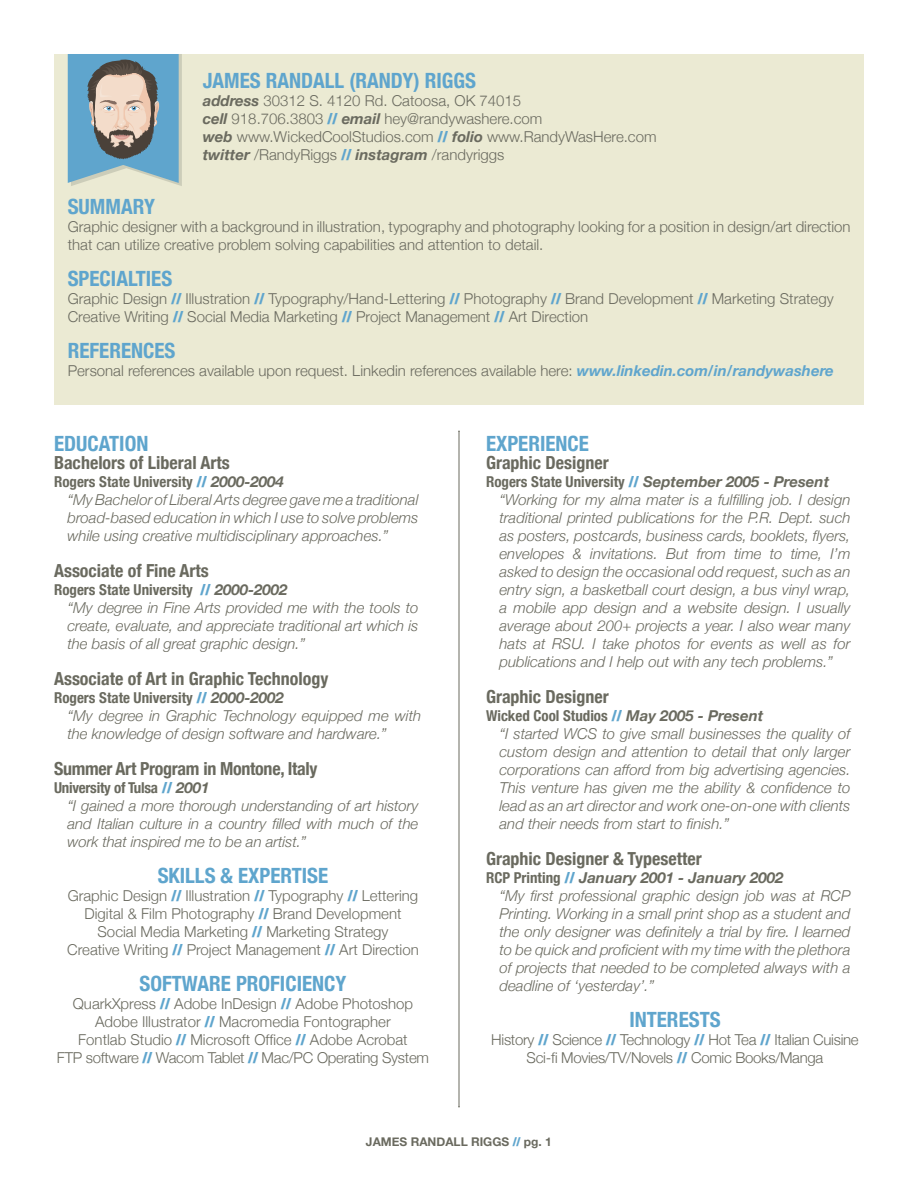
<style>
.page{position:relative;width:918px;height:1188px;background:#fff}
.page>*{position:absolute;margin:0;border:0;box-sizing:border-box;transform-origin:0 0}
.t1{font:700 condensed 21px "Helvetica Neue";color:#5fa5cd}
.t2{font:700 condensed 18px "Helvetica Neue";color:#6a6a5f}
.t3{font:italic 300 15px/18px "Helvetica Neue";color:#6a6a5f;text-align:justify}
.t4{font:300 15px/18px "Helvetica Neue";color:#6a6a5f}
.t5{font:700 condensed 15px "Helvetica Neue";color:#6a6a5f}
.t6{font:300 15px "Helvetica Neue";letter-spacing:-.02em;color:#6a6a5f}
.t7{font:italic 700 15px "Helvetica Neue";color:#6a6a5f}
.t8{font:700 12px "Helvetica Neue";color:#6a6a5f}
.s1{font-weight:700;font-style:italic}
.s2{font-weight:900;font-stretch:condensed;color:#5fa5cd}
.s3{font-weight:700;font-style:italic;color:#5fa5cd}
.s4{font-weight:900;color:#5fa5cd}
.s5{font-style:italic;font-stretch:normal}
.s6{font-style:normal;font-stretch:condensed}
.s7{font-weight:900;font-style:normal;font-stretch:condensed;color:#5fa5cd}
</style>
<div class="page">
<div style="left:54px;top:54px;width:810px;height:351px;background:#ebead3"></div>
<hr style="left:459px;top:431px;width:1px;height:676px;background:#6a6a5f">
<svg style="left:68px;top:54px;width:114px;height:132px"></svg>
<p class="t1" style="left:203px;top:67px;width:275px">JAMES RANDALL (RANDY) RIGGS</p>
<p class="t4" style="left:203px;top:91px;width:320px"><span class="s1">address</span> 30312 S. 4120 Rd. Catoosa, OK 74015</p>
<p class="t4" style="left:203px;top:109px;width:341px"><span class="s1">cell</span> 918.706.3803 <span class="s2">//</span> <span class="s1">email</span> hey@randywashere.com</p>
<p class="t4" style="left:203px;top:127px;width:455px"><span class="s1">web</span> www.WickedCoolStudios.com <span class="s2">//</span> <span class="s1">folio</span> www.RandyWasHere.com</p>
<p class="t4" style="left:203px;top:145px;width:303px"><span class="s1">twitter</span> /RandyRiggs <span class="s2">//</span> <span class="s1">instagram</span> /randyriggs</p>
<p class="t1" style="left:68px;top:193px;width:89px">SUMMARY</p>
<p class="t4" style="left:68px;top:217px;width:784px">Graphic designer with a background in illustration, typography and photography looking for a position in design/art direction that can utilize creative problem solving capabilities and attention to detail.</p>
<p class="t1" style="left:68px;top:265px;width:106px">SPECIALTIES</p>
<p class="t4" style="left:68px;top:289px;width:767px">Graphic Design <span class="s2">//</span> Illustration <span class="s2">//</span> Typography/Hand-Lettering <span class="s2">//</span> Photography <span class="s2">//</span> Brand Development <span class="s2">//</span> Marketing Strategy<br>Creative Writing <span class="s2">//</span> Social Media Marketing <span class="s2">//</span> Project Management <span class="s2">//</span> Art Direction</p>
<p class="t1" style="left:68px;top:337px;width:109px">REFERENCES</p>
<p class="t4" style="left:68px;top:361px;width:768px">Personal references available upon request. Linkedin references available here: <span class="s3">www.linkedin.com/in/randywashere</span></p>
<p class="t1" style="left:54px;top:431px;width:96px">EDUCATION</p>
<p class="t2" style="left:54px;top:452px;width:177px">Bachelors of Liberal Arts</p>
<p class="t5" style="left:54px;top:473px;width:231px">Rogers State University <span class="s4">//</span> <span class="s5">2000-2004</span></p>
<p class="t3" style="left:68px;top:491px;width:353px">“My Bachelor of Liberal Arts degree gave me a traditional broad-based education in which I use to solve problems while using creative multidisciplinary approaches.”</p>
<p class="t2" style="left:54px;top:560px;width:156px">Associate of Fine Arts</p>
<p class="t5" style="left:54px;top:581px;width:235px">Rogers State University <span class="s4">//</span> <span class="s5">2000-2002</span></p>
<p class="t3" style="left:68px;top:599px;width:353px">“My degree in Fine Arts provided me with the tools to create, evaluate, and appreciate traditional art which is the basis of all great graphic design.”</p>
<p class="t2" style="left:54px;top:668px;width:276px">Associate of Art in Graphic Technology</p>
<p class="t5" style="left:54px;top:689px;width:231px">Rogers State University <span class="s4">//</span> <span class="s5">2000-2002</span></p>
<p class="t3" style="left:68px;top:707px;width:355px">“My degree in Graphic Technology equipped me with the knowledge of design software and hardware.”</p>
<p class="t2" style="left:54px;top:758px;width:265px">Summer Art Program in Montone, Italy</p>
<p class="t5" style="left:54px;top:779px;width:157px">University of Tulsa <span class="s4">//</span> <span class="s5">2001</span></p>
<p class="t3" style="left:68px;top:797px;width:352px">“I gained a more thorough understanding of art history and Italian culture in a country filled with much of the work that inspired me to be an artist.”</p>
<p class="t1" style="left:158px;top:863px;width:172px">SKILLS &amp; EXPERTISE</p>
<p class="t4" style="left:68px;top:887px;width:352px">Graphic Design <span class="s2">//</span> Illustration <span class="s2">//</span> Typography <span class="s2">//</span> Lettering</p>
<p class="t4" style="left:85px;top:905px;width:318px">Digital &amp; Film Photography <span class="s2">//</span> Brand Development</p>
<p class="t4" style="left:98px;top:923px;width:292px">Social Media Marketing <span class="s2">//</span> Marketing Strategy</p>
<p class="t4" style="left:67px;top:941px;width:353px">Creative Writing <span class="s2">//</span> Project Management <span class="s2">//</span> Art Direction</p>
<p class="t1" style="left:140px;top:971px;width:208px">SOFTWARE PROFICIENCY</p>
<p class="t4" style="left:73px;top:995px;width:342px;text-align:center">QuarkXpress <span class="s2">//</span> Adobe InDesign <span class="s2">//</span> Adobe Photoshop<br>Adobe Illustrator <span class="s2">//</span> Macromedia Fontographer</p>
<p class="t4" style="left:78px;top:1031px;width:331px">Fontlab Studio <span class="s2">//</span> Microsoft Office <span class="s2">//</span> Adobe Acrobat</p>
<p class="t6" style="left:57px;top:1049px;width:374px">FTP software <span class="s2">//</span> Wacom Tablet <span class="s2">//</span> Mac/PC Operating System</p>
<p class="t1" style="left:486px;top:431px;width:105px">EXPERIENCE</p>
<p class="t2" style="left:486px;top:452px;width:124px">Graphic Designer</p>
<p class="t5" style="left:486px;top:473px;width:345px">Rogers State University <span class="s4">//</span> <span class="s5">September 2005 - Present</span></p>
<p class="t3" style="left:500px;top:491px;width:353px">“Working for my alma mater is a fulfilling job. I design traditional printed publications for the P.R. Dept. such as posters, postcards, business cards, booklets, flyers, envelopes &amp; invitations. But from time to time, I’m asked to design the occasional odd request, such as an entry sign, a basketball court design, a bus vinyl wrap, a mobile app design and a website design. I usually average about 200+ projects a year. I also wear many hats at RSU. I take photos for events as well as for publications and I help out with any tech problems.”</p>
<p class="t2" style="left:486px;top:686px;width:124px">Graphic Designer</p>
<p class="t5" style="left:486px;top:707px;width:279px">Wicked Cool Studios <span class="s4">//</span> <span class="s5">May 2005 - Present</span></p>
<p class="t3" style="left:500px;top:725px;width:353px">“I started WCS to give small businesses the quality of custom design and attention to detail that only larger corporations can afford from big advertising agencies.<br>This venture has given me the ability &amp; confidence to lead as an art director and work one-on-one with clients and their needs from start to finish.”</p>
<p class="t2" style="left:486px;top:848px;width:217px">Graphic Designer &amp; Typesetter</p>
<p class="t7" style="left:486px;top:869px;width:299px"><span class="s6">RCP Printing</span> <span class="s7">//</span> January 2001 - January 2002</p>
<p class="t3" style="left:500px;top:887px;width:353px">“My first professional graphic design job was at RCP Printing. Working in a small print shop as a student and the only designer was definitely a trial by fire. I learned to be quick and proficient with my time with the plethora of projects that needed to be completed always with a deadline of ‘yesterday’.”</p>
<p class="t1" style="left:629px;top:1007px;width:93px">INTERESTS</p>
<p class="t6" style="left:491px;top:1031px;width:369px">History <span class="s2">//</span> Science <span class="s2">//</span> Technology <span class="s2">//</span> Hot Tea <span class="s2">//</span> Italian Cuisine</p>
<p class="t6" style="left:527px;top:1049px;width:298px">Sci-fi Movies/TV/Novels <span class="s2">//</span> Comic Books/Manga</p>
<p class="t8" style="left:366px;top:1134px;width:188px">JAMES RANDALL RIGGS <span class="s2">//</span> pg. 1</p>
</div>
